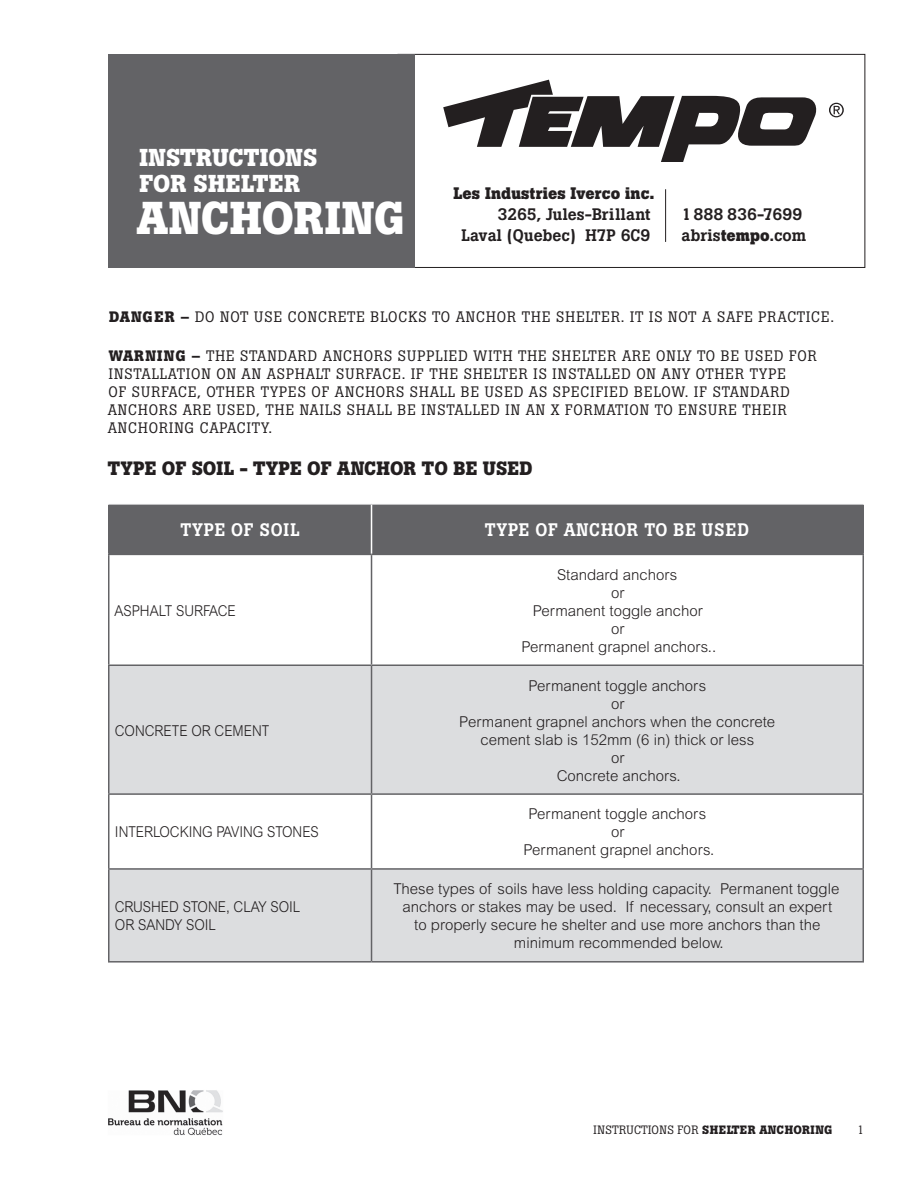
<style>
.page{position:relative;width:918px;height:1188px;background:#fff}
.page>*{position:absolute;margin:0;border:0;box-sizing:border-box;transform-origin:0 0}
.t1{font:700 45.6px "Boton";letter-spacing:.005em;color:#fff}
.t2{font:700 24.15px/25.5px "Boton";letter-spacing:.01em;color:#fff}
.t3{font:700 19.2px "Boton";letter-spacing:.005em;color:#231f20}
.t4{font:500 18px "Boton";letter-spacing:.04em;color:#fff}
.t5{font:500 16.5px "Boton";color:#231f20}
.t6{font:700 16.5px "Boton";letter-spacing:.01em;color:#231f20}
.t7{font:300 15px/18px "Arial";color:#231f20;text-align:center}
.t8{font:15px/18px "Boton";letter-spacing:.06em;color:#231f20}
.t9{font:300 15px/18px "Arial";color:#231f20;scale:.9 1}
.t10{font:700 12px "Boton";letter-spacing:.025em;color:#231f20}
.t11{font:12px "Boton";color:#231f20}
.s1{font-weight:700}
.s2{font-weight:500}
.s3{font-weight:400}
</style>
<div class="page">
<img style="left:108px;top:1090px;width:115px;height:45px">
<div style="left:398px;top:54px;width:467px;height:214px;border:1px solid #231f20"></div>
<svg style="left:443px;top:80px;width:374px;height:82px"></svg>
<svg style="left:829px;top:103px;width:15px;height:14px"></svg>
<div style="left:108px;top:54px;width:307px;height:214px;background:#636366"></div>
<hr style="left:665px;top:189px;width:1px;height:53px;background:#231f20">
<div style="left:110px;top:505px;width:752px;height:49px;background:#636366"></div>
<svg style="left:110px;top:555px;width:752px;height:109px"></svg>
<svg style="left:110px;top:666px;width:752px;height:295px;fill:#dcdddf"></svg>
<hr style="left:108px;top:505px;width:2px;height:49px;background:#636366">
<hr style="left:862px;top:505px;width:2px;height:49px;background:#636366">
<hr style="left:108px;top:554px;width:264px;height:1px;background:#636366">
<hr style="left:108px;top:555px;width:2px;height:109px;background:#636366">
<hr style="left:372px;top:554px;width:492px;height:1px;background:#636366">
<hr style="left:371px;top:555px;width:1px;height:109px;background:#636366">
<hr style="left:862px;top:555px;width:2px;height:109px;background:#636366">
<hr style="left:108px;top:664px;width:264px;height:2px;background:#636366">
<hr style="left:108px;top:666px;width:2px;height:127px;background:#636366">
<hr style="left:372px;top:664px;width:492px;height:2px;background:#636366">
<hr style="left:371px;top:666px;width:1px;height:127px;background:#636366">
<hr style="left:862px;top:666px;width:2px;height:127px;background:#636366">
<hr style="left:108px;top:793px;width:264px;height:2px;background:#636366">
<hr style="left:108px;top:795px;width:2px;height:73px;background:#636366">
<hr style="left:372px;top:793px;width:492px;height:2px;background:#636366">
<hr style="left:371px;top:795px;width:1px;height:73px;background:#636366">
<hr style="left:862px;top:795px;width:2px;height:73px;background:#636366">
<hr style="left:108px;top:868px;width:264px;height:2px;background:#636366">
<hr style="left:108px;top:870px;width:2px;height:91px;background:#636366">
<hr style="left:372px;top:868px;width:492px;height:2px;background:#636366">
<hr style="left:371px;top:870px;width:1px;height:91px;background:#636366">
<hr style="left:862px;top:870px;width:2px;height:91px;background:#636366">
<hr style="left:108px;top:961px;width:264px;height:2px;background:#636366">
<hr style="left:372px;top:961px;width:492px;height:2px;background:#636366">
<hr style="left:371px;top:505px;width:1px;height:49px;background:#fff">
<p class="t2" style="left:139px;top:145px;width:179px">INSTRUCTIONS<br>FOR SHELTER</p>
<p class="t1" style="left:137px;top:191px;width:270px">ANCHORING</p>
<p class="t6" style="left:453px;top:184px;width:203px">Les Industries Iverco inc.</p>
<p class="t5" style="left:498px;top:205px;width:154px">3265, Jules-Bri llant</p>
<p class="t5" style="left:461px;top:226px;width:191px">Laval (Quebec) H7P 6C9</p>
<p class="t5" style="left:681px;top:205px;width:122px">1 888 836-7699</p>
<p class="t5" style="left:681px;top:226px;width:126px">abris<span class="s1">tempo</span>.com</p>
<p class="t8" style="left:109px;top:308px;width:727px"><span class="s1">DANGER</span> <span class="s2">–</span> DO NOT USE CONCRETE BLOCKS TO ANCHOR THE SHELTER. IT IS NOT A SAFE PRACTICE.</p>
<p class="t8" style="left:108px;top:346px;width:710px"><span class="s1">WARNING</span> <span class="s2">–</span> THE STANDARD ANCHORS SUPPLIED WITH THE SHELTER ARE ONLY TO BE USED FOR INSTALLATION ON AN ASPHALT SURFACE. IF THE SHELTER IS INSTALLED ON ANY OTHER TYPE<br>OF SURFACE, OTHER TYPES OF ANCHORS SHALL BE USED AS SPECIFIED BELOW. IF STANDARD ANCHORS ARE USED, THE NAILS SHALL BE INSTALLED IN AN X FORMATION TO ENSURE THEIR ANCHORING CAPACITY.</p>
<p class="t3" style="left:108px;top:457px;width:426px">TYPE OF SOIL - TYPE OF ANCHOR TO BE USED</p>
<p class="t4" style="left:181px;top:519px;width:121px">TYPE OF SOIL</p>
<p class="t4" style="left:485px;top:519px;width:266px">TYPE OF ANCHOR TO BE USED</p>
<p class="t9" style="left:114px;top:601px;width:136px">ASPHALT SURFACE</p>
<p class="t9" style="left:115px;top:721px;width:173px">CONCRETE OR CEMENT</p>
<p class="t9" style="left:115px;top:823px;width:228px">INTERLOCKING PAVING STONES</p>
<p class="t9" style="left:115px;top:898px;width:208px">CRUSHED STONE, CLAY SOIL<br>OR SANDY SOIL</p>
<p class="t7" style="left:521px;top:565px;width:196px">Standard anchors<br>or<br>Permanent toggle anchor<br>or<br>Permanent grapnel anchors..</p>
<p class="t7" style="left:459px;top:676px;width:317px">Permanent toggle anchors<br>or<br>Permanent grapnel anchors when the concrete cement slab is 152mm (6 in) thick or less<br>or<br>Concrete anchors.</p>
<p class="t7" style="left:523px;top:805px;width:192px">Permanent toggle anchors or<br>Permanent grapnel anchors.</p>
<p class="t7" style="left:393px;top:880px;width:447px">These types of soils have less holding capacity. Permanent toggle anchors or stakes may be used. If necessary, consult an expert to properly secure he shelter and use more anchors than the minimum recommended below.</p>
<p class="t10" style="left:594px;top:1123px;width:240px"><span class="s3">INSTRUCTIONS FOR</span> SHELTER ANCHORING</p>
<p class="t11" style="left:857px;top:1123px;width:8px">1</p>
</div>
